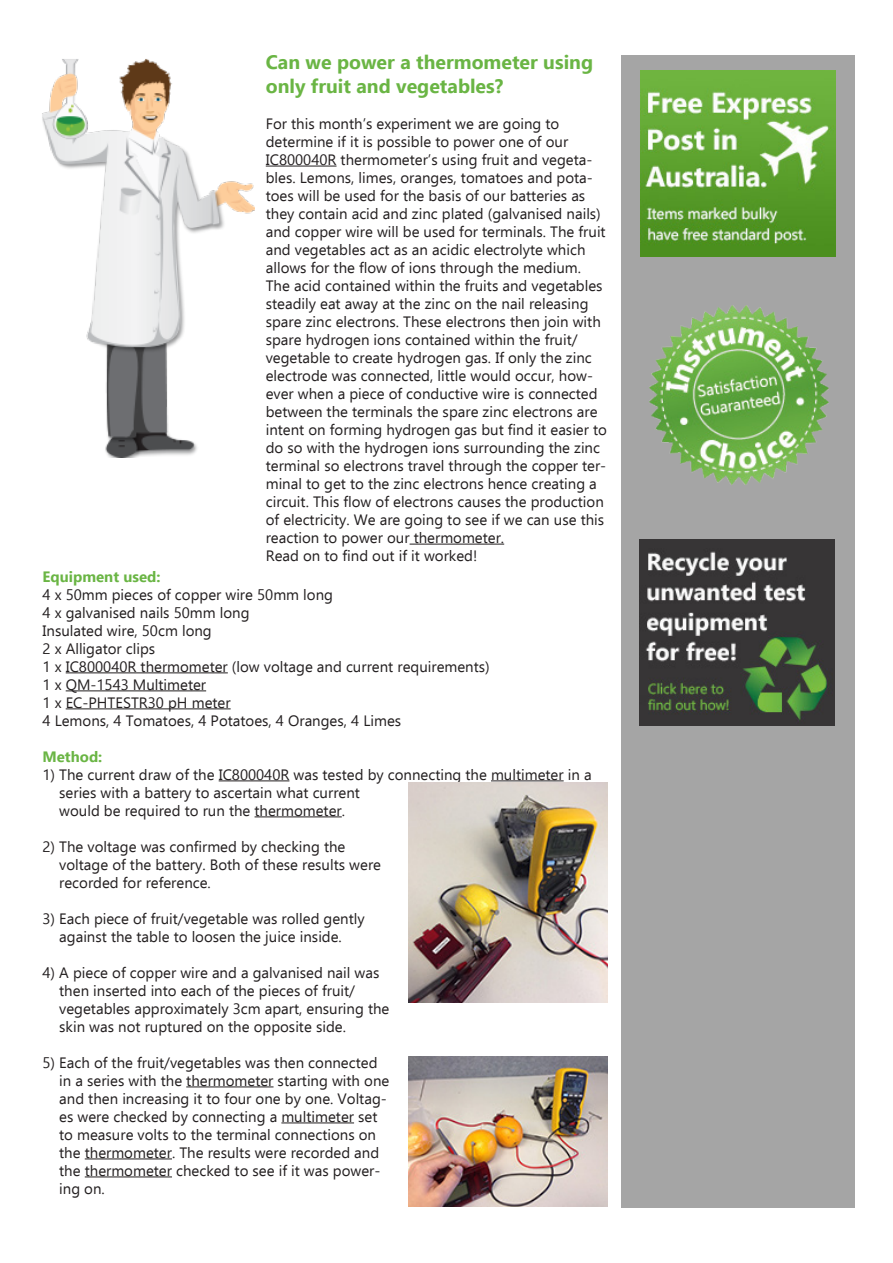
<style>
.page{position:relative;width:893px;height:1263px;background:#fff}
.page>*{position:absolute;margin:0;border:0;box-sizing:border-box;transform-origin:0 0}
.t1{font:700 19.5px/23.4px "Ebrima";color:#6ab544}
.t2{font:15px/18px "Ebrima";color:#231f20}
.t3{font:700 15px "Ebrima";color:#6ab544}
</style>
<div class="page">
<hr style="left:266px;top:166px;width:71px;height:1px;background:#231f20">
<hr style="left:410px;top:544px;width:94px;height:1px;background:#231f20">
<hr style="left:66px;top:672px;width:162px;height:1px;background:#231f20">
<hr style="left:66px;top:690px;width:140px;height:1px;background:#231f20">
<hr style="left:66px;top:708px;width:165px;height:1px;background:#231f20">
<hr style="left:219px;top:780px;width:70px;height:1px;background:#231f20">
<hr style="left:491px;top:780px;width:73px;height:1px;background:#231f20">
<hr style="left:255px;top:816px;width:87px;height:1px;background:#231f20">
<hr style="left:186px;top:1086px;width:88px;height:1px;background:#231f20">
<hr style="left:281px;top:1122px;width:73px;height:1px;background:#231f20">
<hr style="left:85px;top:1158px;width:87px;height:1px;background:#231f20">
<hr style="left:85px;top:1176px;width:87px;height:1px;background:#231f20">
<img style="left:42px;top:59px;width:213px;height:399px">
<div style="left:621px;top:55px;width:234px;height:1153px;background:#a5a5a5"></div>
<img style="left:640px;top:70px;width:195px;height:186px">
<img style="left:649px;top:305px;width:180px;height:180px">
<img style="left:640px;top:539px;width:195px;height:186px">
<img style="left:408px;top:782px;width:199px;height:220px">
<img style="left:408px;top:1056px;width:199px;height:150px">
<p class="t1" style="left:266px;top:52px;width:329px">Can we power a thermometer using only fruit and vegetables?</p>
<p class="t2" style="left:266px;top:114px;width:343px">For this month’s experiment we are going to determine if it is possible to power one of our IC800040R thermometer’s using fruit and vegeta&shy;bles. Lemons, limes, oranges, tomatoes and pota&shy;toes will be used for the basis of our batteries as they contain acid and zinc plated (galvanised nails) and copper wire will be used for terminals. The fruit and vegetables act as an acidic electrolyte which allows for the flow of ions through the medium.<br>The acid contained within the fruits and vegetables steadily eat away at the zinc on the nail releasing spare zinc electrons. These electrons then join with spare hydrogen ions contained within the fruit/ vegetable to create hydrogen gas. If only the zinc electrode was connected, little would occur, how&shy;ever when a piece of conductive wire is connected between the terminals the spare zinc electrons are intent on forming hydrogen gas but find it easier to do so with the hydrogen ions surrounding the zinc terminal so electrons travel through the copper ter&shy;minal to get to the zinc electrons hence creating a circuit. This flow of electrons causes the production of electricity. We are going to see if we can use this reaction to power our thermometer.</p>
<p class="t2" style="left:266px;top:546px;width:213px">Read on to find out if it worked!</p>
<p class="t3" style="left:43px;top:565px;width:119px">Equipment used:</p>
<p class="t2" style="left:43px;top:585px;width:292px">4 x 50mm pieces of copper wire 50mm long</p>
<p class="t2" style="left:43px;top:603px;width:209px">4 x galvanised nails 50mm long</p>
<p class="t2" style="left:43px;top:621px;width:171px">Insulated wire, 50cm long</p>
<p class="t2" style="left:43px;top:639px;width:114px">2 x Alligator clips</p>
<p class="t2" style="left:43px;top:657px;width:449px">1 x IC800040R thermometer (low voltage and current requirements)</p>
<p class="t2" style="left:43px;top:675px;width:165px">1 x QM-1543 Multimeter</p>
<p class="t2" style="left:43px;top:693px;width:190px">1 x EC-PHTESTR30 pH meter</p>
<p class="t2" style="left:43px;top:711px;width:360px">4 Lemons, 4 Tomatoes, 4 Potatoes, 4 Oranges, 4 Limes</p>
<p class="t3" style="left:43px;top:745px;width:61px">Method:</p>
<p class="t2" style="left:59px;top:765px;width:534px;text-indent:-17px">1) The current draw of the IC800040R was tested by connecting the multimeter in a series with a battery to ascertain what current<br>would be required to run the thermometer.</p>
<p class="t2" style="left:59px;top:837px;width:323px;text-indent:-17px">2) The voltage was confirmed by checking the voltage of the battery. Both of these results were recorded for reference.</p>
<p class="t2" style="left:43px;top:909px;width:324px;text-align:center">3) Each piece of fruit/vegetable was rolled gently against the table to loosen the juice inside.</p>
<p class="t2" style="left:59px;top:963px;width:332px;text-indent:-17px">4) A piece of copper wire and a galvanised nail was then inserted into each of the pieces of fruit/ vegetables approximately 3cm apart, ensuring the skin was not ruptured on the opposite side.</p>
<p class="t2" style="left:59px;top:1053px;width:332px;text-indent:-17px">5) Each of the fruit/vegetables was then connected in a series with the thermometer starting with one and then increasing it to four one by one. Voltag&shy;es were checked by connecting a multimeter set to measure volts to the terminal connections on the thermometer. The results were recorded and the thermometer checked to see if it was power&shy;ing on.</p>
</div>
